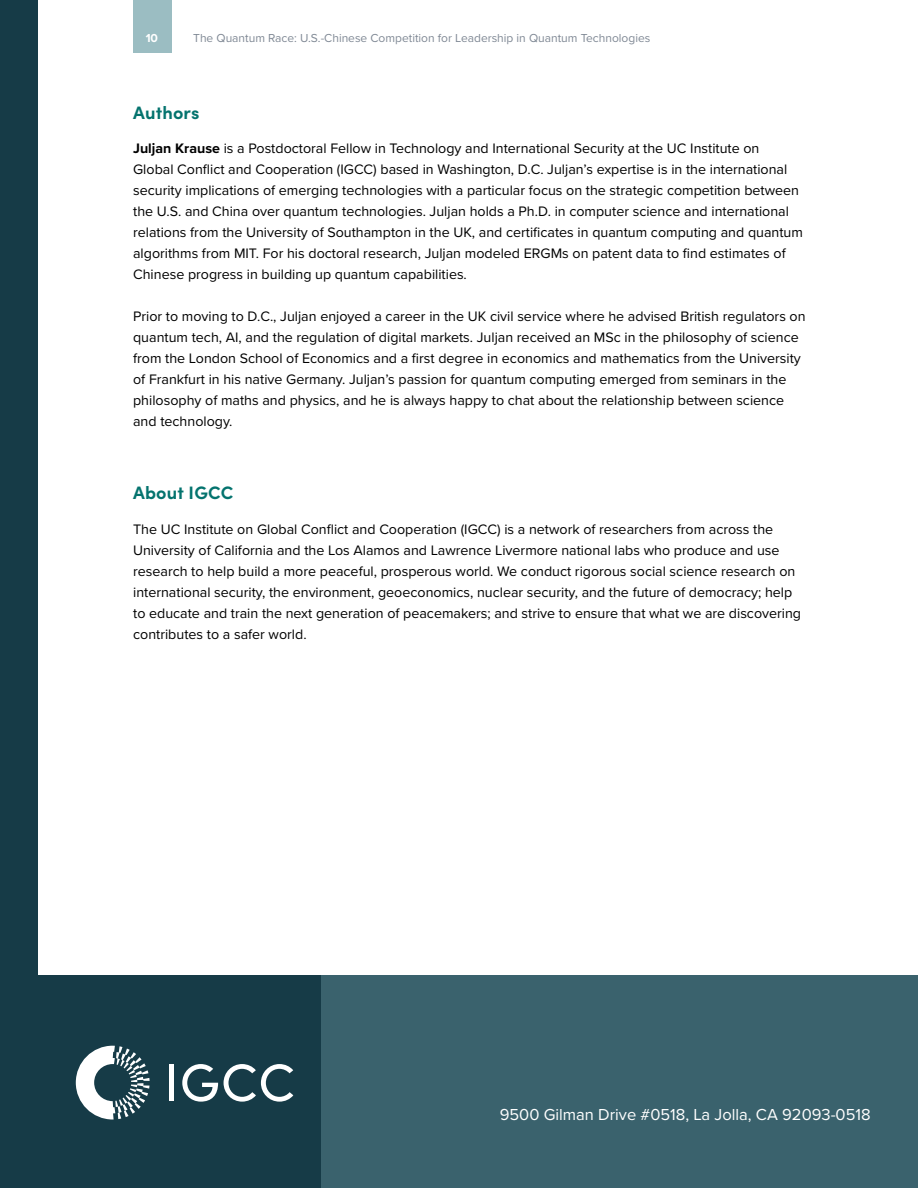
<style>
.page{position:relative;width:918px;height:1188px;background:#fff}
.page>*{position:absolute;margin:0;border:0;box-sizing:border-box;transform-origin:0 0}
.t1{font:700 18px "Sofia Pro";letter-spacing:.01em;color:#04736e}
.t2{font:16.5px "Proxima Nova";color:#fff}
.t3{font:14.25px/21px "Proxima Nova";color:#000}
.t4{font:12px "Proxima Nova";color:#808995}
.t5{font:700 12px "Proxima Nova";color:#fff}
.s1{font-weight:700}
</style>
<div class="page">
<div style="left:133px;top:0;width:38px;height:53px;background:#9bbdc2"></div>
<div style="left:0;top:0;width:38px;height:1188px;background:#163b47"></div>
<div style="left:0;top:976px;width:322px;height:212px;background:#163b47"></div>
<div style="left:322px;top:976px;width:596px;height:212px;background:#3a626d"></div>
<div style="left:169px;top:1064px;width:5px;height:37px;background:#fff"></div>
<svg style="left:182px;top:1064px;width:36px;height:38px"></svg>
<svg style="left:224px;top:1064px;width:69px;height:38px"></svg>
<svg style="left:76px;top:1046px;width:74px;height:74px"></svg>
<p class="t5" style="left:146px;top:29px;width:14px">10</p>
<p class="t4" style="left:193px;top:29px;width:459px">The Quantum Race: U.S.-Chinese Competition for Leadership in Quantum Technologies</p>
<p class="t1" style="left:133px;top:99px;width:68px">Authors</p>
<p class="t3" style="left:133px;top:137px;width:671px"><span class="s1">Juljan Krause</span> is a Postdoctoral Fellow in Technology and International Security at the UC Institute on Global Conflict and Cooperation (IGCC) based in Washington, D.C. Juljan’s expertise is in the international security implications of emerging technologies with a particular focus on the strategic competition between the U.S. and China over quantum technologies. Juljan holds a Ph.D. in computer science and international relations from the University of Southampton in the UK, and certificates in quantum computing and quantum algorithms from MIT. For his doctoral research, Juljan modeled ERGMs on patent data to find estimates of Chinese progress in building up quantum capabilities.</p>
<p class="t3" style="left:133px;top:305px;width:674px">Prior to moving to D.C., Juljan enjoyed a career in the UK civil service where he advised British regulators on quantum tech, AI, and the regulation of digital markets. Juljan received an MSc in the philosophy of science from the London School of Economics and a first degree in economics and mathematics from the University of Frankfurt in his native Germany. Juljan’s passion for quantum computing emerged from seminars in the philosophy of maths and physics, and he is always happy to chat about the relationship between science and technology.</p>
<p class="t1" style="left:133px;top:479px;width:102px">About IGCC</p>
<p class="t3" style="left:133px;top:518px;width:669px">The UC Institute on Global Conflict and Cooperation (IGCC) is a network of researchers from across the University of California and the Los Alamos and Lawrence Livermore national labs who produce and use research to help build a more peaceful, prosperous world. We conduct rigorous social science research on international security, the environment, geoeconomics, nuclear security, and the future of democracy; help to educate and train the next generation of peacemakers; and strive to ensure that what we are discovering contributes to a safer world.</p>
<p class="t2" style="left:500px;top:1102px;width:372px">9500 Gilman Drive #0518, La Jolla, CA 92093-0518</p>
</div>
